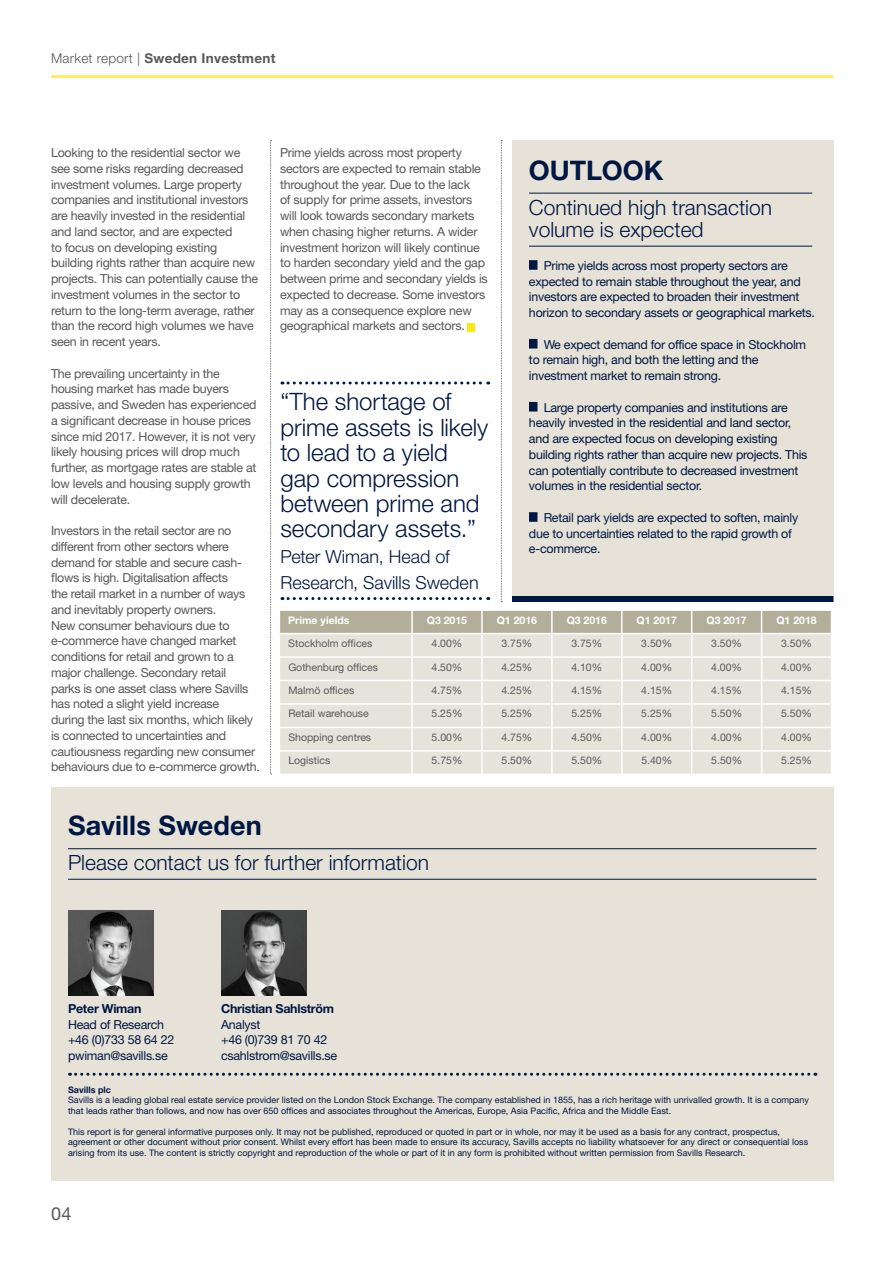
<style>
.page{position:relative;width:893px;height:1263px;background:#fff}
.page>*{position:absolute;margin:0;border:0;box-sizing:border-box;transform-origin:0 0}
.t1{font:700 27px "Helvetica Neue LT Std";letter-spacing:.005em;color:#001643}
.t2{font:300 24px/25.5px "Helvetica Neue LT Std";color:#001643}
.t3{font:300 21px/22.5px "Helvetica Neue LT Std";color:#001643}
.t4{font:300 18px/25.5px "Helvetica Neue LT Std";color:#001643}
.t5{font:18px "Helvetica Neue LT Std";color:#57585a}
.t6{font:700 13.5px "Helvetica Neue LT Std";letter-spacing:.02em;color:#57585a}
.t7{font:12.45px/15.8px "Helvetica Neue LT Std";letter-spacing:-.02em;color:#57585a}
.t8{font:12.45px/15.8px "Helvetica Neue LT Std";letter-spacing:-.02em;color:#001643}
.t9{font:700 12.45px "Helvetica Neue LT Std";letter-spacing:-.02em;color:#001643}
.t10{font:10.5px "Helvetica Neue LT Std";color:#57585a}
.t11{font:700 10.5px "Helvetica Neue LT Std";color:#fff}
.t12{font:9px/10.5px "Helvetica Neue LT Std";color:#001643}
.t13{font:700 9px "Helvetica Neue LT Std";color:#001643}
.s1{font-weight:300}
</style>
<div class="page">
<hr style="left:51px;top:75px;width:782px;height:3px;background:#ffe94d">
<div style="left:512px;top:140px;width:321px;height:462px;background:#e6e2d7"></div>
<div style="left:512px;top:596px;width:321px;height:6px;background:#001643"></div>
<svg style="left:501px;top:140px;width:1px;height:462px"></svg>
<div style="left:51px;top:787px;width:782px;height:394px;background:#e6e2d7"></div>
<hr style="left:68px;top:848px;width:748px;height:1px;background:#001643">
<hr style="left:68px;top:879px;width:748px;height:1px;background:#001643">
<svg style="left:70px;top:1073px;width:746px;height:3px"></svg>
<img style="left:68px;top:910px;width:85px;height:85px">
<img style="left:221px;top:910px;width:85px;height:85px">
<hr style="left:529px;top:193px;width:283px;height:1px;background:#001643">
<hr style="left:529px;top:246px;width:283px;height:1px;background:#001643">
<svg style="left:529px;top:260px;width:8px;height:10px"></svg>
<div style="left:529px;top:339px;width:8px;height:9px;background:#001643"></div>
<div style="left:529px;top:402px;width:8px;height:9px;background:#001643"></div>
<svg style="left:529px;top:512px;width:8px;height:10px"></svg>
<svg style="left:280px;top:610px;width:551px;height:164px;background:#e1ded4"></svg>
<svg style="left:270px;top:140px;width:2px;height:635px"></svg>
<svg style="left:282px;top:381px;width:207px;height:3px"></svg>
<svg style="left:282px;top:597px;width:207px;height:3px"></svg>
<div style="left:467px;top:323px;width:7px;height:8px;background:#fae90d"></div>
<p class="t6" style="left:51px;top:50px;width:226px"><span class="s1">Market report |</span> Sweden Investment</p>
<p class="t7" style="left:51px;top:145px;width:209px">Looking to the residential sector we see some risks regarding decreased investment volumes. Large property companies and institutional investors are heavily invested in the residential and land sector, and are expected<br>to focus on developing existing building rights rather than acquire new projects. This can potentially cause the investment volumes in the sector to return to the long-term average, rather than the record high volumes we have seen in recent years.</p>
<p class="t7" style="left:51px;top:365px;width:207px">The prevailing uncertainty in the housing market has made buyers passive, and Sweden has experienced a significant decrease in house prices since mid 2017. However, it is not very likely housing prices will drop much further, as mortgage rates are stable at low levels and housing supply growth will decelerate.</p>
<p class="t7" style="left:51px;top:523px;width:211px">Investors in the retail sector are no different from other sectors where demand for stable and secure cash&shy;flows is high. Digitalisation affects<br>the retail market in a number of ways and inevitably property owners.<br>New consumer behaviours due to e-commerce have changed market conditions for retail and grown to a major challenge. Secondary retail<br>parks is one asset class where Savills has noted a slight yield increase<br>during the last six months, which likely is connected to uncertainties and cautiousness regarding new consumer behaviours due to e-commerce growth.</p>
<p class="t7" style="left:280px;top:145px;width:209px">Prime yields across most property sectors are expected to remain stable throughout the year. Due to the lack<br>of supply for prime assets, investors will look towards secondary markets when chasing higher returns. A wider investment horizon will likely continue to harden secondary yield and the gap between prime and secondary yields is expected to decrease. Some investors may as a consequence explore new geographical markets and sectors.</p>
<h2 class="t2" style="left:280px;top:388px;width:209px">“The shortage of prime assets is likely to lead to a yield gap compression between prime and secondary assets.”</h2>
<h3 class="t4" style="left:280px;top:543px;width:200px">Peter Wiman, Head of<br>Research, Savills Sweden</h3>
<h1 class="t1" style="left:529px;top:153px;width:136px">OUTLOOK</h1>
<h3 class="t3" style="left:529px;top:196px;width:245px">Continued high transaction volume is expected</h3>
<p class="t8" style="left:529px;top:257px;width:287px;text-indent:15px">Prime yields across most property sectors are expected to remain stable throughout the year, and investors are expected to broaden their investment horizon to secondary assets or geographical markets.</p>
<p class="t8" style="left:529px;top:336px;width:279px;text-indent:15px">We expect demand for office space in Stockholm to remain high, and both the letting and the investment market to remain strong.</p>
<p class="t8" style="left:529px;top:399px;width:280px;text-indent:15px">Large property companies and institutions are heavily invested in the residential and land sector, and are expected focus on developing existing building rights rather than acquire new projects. This can potentially contribute to decreased investment volumes in the residential sector.</p>
<p class="t8" style="left:529px;top:509px;width:271px;text-indent:15px">Retail park yields are expected to soften, mainly due to uncertainties related to the rapid growth of e-commerce.</p>
<p class="t11" style="left:288px;top:613px;width:63px">Prime yields</p>
<p class="t11" style="left:427px;top:613px;width:42px">Q3 2015</p>
<p class="t11" style="left:497px;top:613px;width:42px">Q1 2016</p>
<p class="t11" style="left:567px;top:613px;width:42px">Q3 2016</p>
<p class="t11" style="left:637px;top:613px;width:42px">Q1 2017</p>
<p class="t11" style="left:706px;top:613px;width:42px">Q3 2017</p>
<p class="t11" style="left:776px;top:613px;width:42px">Q1 2018</p>
<p class="t10" style="left:288px;top:637px;width:86px">Stockholm offices</p>
<p class="t10" style="left:431px;top:637px;width:32px">4.00%</p>
<p class="t10" style="left:501px;top:637px;width:32px">3.75%</p>
<p class="t10" style="left:571px;top:637px;width:32px">3.75%</p>
<p class="t10" style="left:641px;top:637px;width:32px">3.50%</p>
<p class="t10" style="left:711px;top:637px;width:32px">3.50%</p>
<p class="t10" style="left:781px;top:637px;width:32px">3.50%</p>
<p class="t10" style="left:288px;top:660px;width:91px">Gothenburg offices</p>
<p class="t10" style="left:432px;top:660px;width:32px">4.50%</p>
<p class="t10" style="left:501px;top:660px;width:32px">4.25%</p>
<p class="t10" style="left:571px;top:660px;width:32px">4.10%</p>
<p class="t10" style="left:641px;top:660px;width:32px">4.00%</p>
<p class="t10" style="left:711px;top:660px;width:32px">4.00%</p>
<p class="t10" style="left:781px;top:660px;width:32px">4.00%</p>
<p class="t10" style="left:288px;top:684px;width:67px">Malmö offices</p>
<p class="t10" style="left:432px;top:684px;width:32px">4.75%</p>
<p class="t10" style="left:501px;top:684px;width:32px">4.25%</p>
<p class="t10" style="left:571px;top:684px;width:32px">4.15%</p>
<p class="t10" style="left:641px;top:684px;width:32px">4.15%</p>
<p class="t10" style="left:711px;top:684px;width:32px">4.15%</p>
<p class="t10" style="left:781px;top:684px;width:32px">4.15%</p>
<p class="t10" style="left:288px;top:707px;width:82px">Retail warehouse</p>
<p class="t10" style="left:432px;top:707px;width:32px">5.25%</p>
<p class="t10" style="left:501px;top:707px;width:32px">5.25%</p>
<p class="t10" style="left:571px;top:707px;width:32px">5.25%</p>
<p class="t10" style="left:641px;top:707px;width:32px">5.25%</p>
<p class="t10" style="left:711px;top:707px;width:32px">5.50%</p>
<p class="t10" style="left:781px;top:707px;width:32px">5.50%</p>
<p class="t10" style="left:288px;top:731px;width:84px">Shopping centres</p>
<p class="t10" style="left:432px;top:731px;width:32px">5.00%</p>
<p class="t10" style="left:501px;top:731px;width:32px">4.75%</p>
<p class="t10" style="left:571px;top:731px;width:32px">4.50%</p>
<p class="t10" style="left:641px;top:731px;width:32px">4.00%</p>
<p class="t10" style="left:711px;top:731px;width:32px">4.00%</p>
<p class="t10" style="left:781px;top:731px;width:32px">4.00%</p>
<p class="t10" style="left:288px;top:754px;width:43px">Logistics</p>
<p class="t10" style="left:432px;top:754px;width:32px">5.75%</p>
<p class="t10" style="left:501px;top:754px;width:32px">5.50%</p>
<p class="t10" style="left:571px;top:754px;width:32px">5.50%</p>
<p class="t10" style="left:641px;top:754px;width:32px">5.40%</p>
<p class="t10" style="left:711px;top:754px;width:32px">5.50%</p>
<p class="t10" style="left:781px;top:754px;width:32px">5.25%</p>
<h1 class="t1" style="left:68px;top:809px;width:195px">Savills Sweden</h1>
<h3 class="t3" style="left:68px;top:851px;width:362px">Please contact us for further information</h3>
<p class="t9" style="left:68px;top:1001px;width:75px">Peter Wiman</p>
<p class="t8" style="left:68px;top:1016px;width:108px">Head of Research +46 (0)733 58 64 22 pwiman@savills.se</p>
<p class="t9" style="left:221px;top:1001px;width:114px">Christian Sahlström</p>
<p class="t8" style="left:221px;top:1016px;width:118px">Analyst<br>+46 (0)739 81 70 42 csahlstrom@savills.se</p>
<p class="t13" style="left:68px;top:1084px;width:44px">Savills plc</p>
<p class="t12" style="left:68px;top:1094px;width:742px">Savills is a leading global real estate service provider listed on the London Stock Exchange. The company established in 1855, has a rich heritage with unrivalled growth. It is a company that leads rather than follows, and now has over 650 offices and associates throughout the Americas, Europe, Asia Pacific, Africa and the Middle East.</p>
<p class="t12" style="left:68px;top:1126px;width:742px">This report is for general informative purposes only. It may not be published, reproduced or quoted in part or in whole, nor may it be used as a basis for any contract, prospectus, agreement or other document without prior consent. Whilst every effort has been made to ensure its accuracy, Savills accepts no liability whatsoever for any direct or consequential loss arising from its use. The content is strictly copyright and reproduction of the whole or part of it in any form is prohibited without written permission from Savills Research.</p>
<h3 class="t5" style="left:51px;top:1203px;width:22px">04</h3>
</div>
